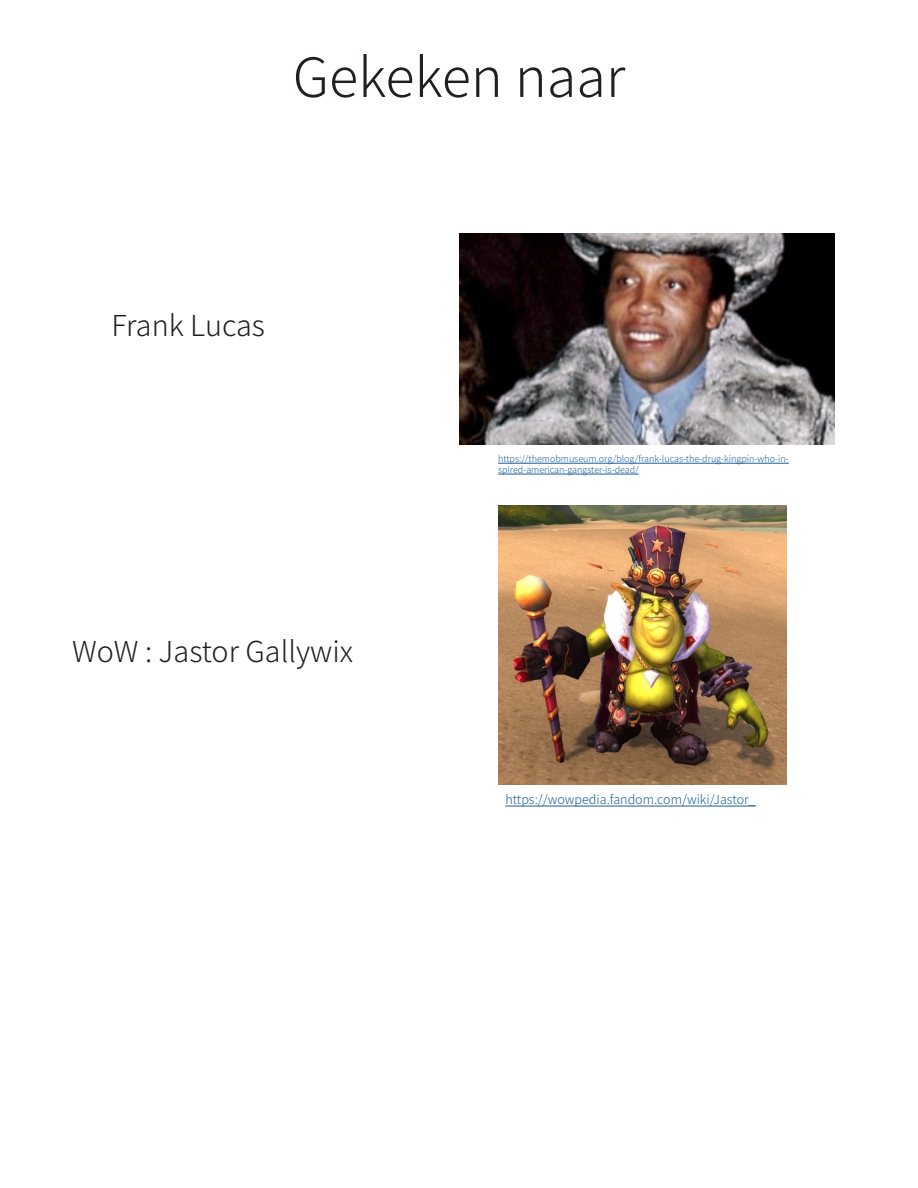
<style>
.page{position:relative;width:918px;height:1188px;background:#fff}
.page>*{position:absolute;margin:0;border:0;box-sizing:border-box;transform-origin:0 0}
.t1{font:300 54px "Noto Sans JP";color:#231f20}
.t2{font:300 28.8px "Noto Sans JP";color:#231f20}
.t3{font:300 12.6px "Noto Sans JP";color:#175d9e}
.t4{font:300 9px/10.8px "Noto Sans JP";color:#175d9e}
</style>
<div class="page">
<img style="left:459px;top:233px;width:376px;height:212px">
<hr style="left:498px;top:463px;width:291px;height:1px;background:#175d9e">
<hr style="left:498px;top:474px;width:141px;height:1px;background:#175d9e">
<img style="left:498px;top:505px;width:288px;height:279px">
<hr style="left:505px;top:806px;width:251px;height:1px;background:#175d9e">
<p class="t1" style="left:293px;top:47px;width:334px">Gekeken naar</p>
<p class="t2" style="left:112px;top:309px;width:155px">Frank Lucas</p>
<p class="t4" style="left:498px;top:453px;width:292px">https://themobmuseum.org/blog/frank-lucas-the-drug-kingpin-who-in&shy;spired-american-gangster-is-dead/</p>
<p class="t2" style="left:72px;top:635px;width:283px">WoW : Jastor Gallywix</p>
<p class="t3" style="left:505px;top:793px;width:252px">https://wowpedia.fandom.com/wiki/Jastor_</p>
</div>
